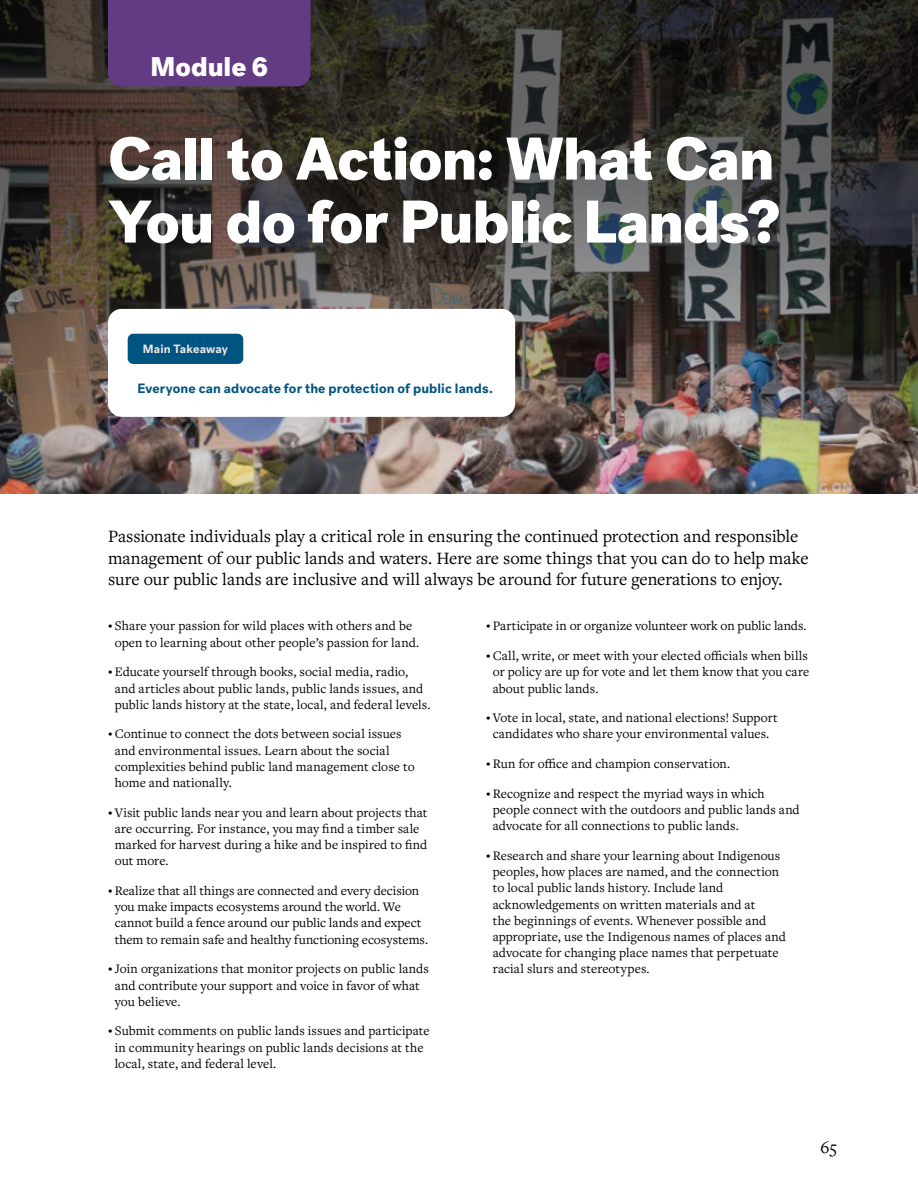
<style>
.page{position:relative;width:918px;height:1188px;background:#fff}
.page>*{position:absolute;margin:0;border:0;box-sizing:border-box;transform-origin:0 0}
.t1{font:900 60px/63px "Post Grotesk";letter-spacing:-.02em;color:#fff}
.t2{font:900 27px "Post Grotesk";color:#fff}
.t3{font:18px/21.6px "Freight Text Pro";letter-spacing:-.005em;color:#000}
.t4{font:13.5px/16.2px "Freight Text Pro";letter-spacing:.005em;color:#000}
.t5{font:700 13.5px "Post Grotesk";letter-spacing:.01em;color:#005481}
.t6{font:700 12px "Post Grotesk";letter-spacing:.01em;color:#eae6e5}
.s1{font-family:"Post Grotesk";font-weight:700;font-size:12px}
</style>
<div class="page">
<img style="left:0;top:0;width:918px;height:494px">
<div style="left:108px;top:309px;width:407px;height:108px;background:#fff;border-radius:14px"></div>
<div style="left:128px;top:334px;width:115px;height:30px;background:#005481;border-radius:6px"></div>
<div style="left:108px;top:0;width:202px;height:86px;background:#633b82"></div>
<div style="left:10px;top:97px;width:62px;height:54px;background:#000;opacity:.24"></div>
<p class="t2" style="left:150px;top:50px;width:119px">Module 6</p>
<p class="t1" style="left:108px;top:129px;width:674px">Call to Action: What Can<br>You do for Public Lands?</p>
<p class="t6" style="left:143px;top:342px;width:87px">Main Takeaway</p>
<p class="t5" style="left:137px;top:380px;width:357px">Everyone can advocate for the protection of public lands.</p>
<p class="t3" style="left:108px;top:525px;width:702px">Passionate individuals play a critical role in ensuring the continued protection and responsible management of our public lands and waters. Here are some things that you can do to help make sure our public lands are inclusive and will always be around for future generations to enjoy.</p>
<p class="t4" style="left:108px;top:617px;width:313px;text-align:center"><span class="s1">•</span> Share your passion for wild places with others and be open to learning about other people’s passion for land.</p>
<p class="t4" style="left:115px;top:663px;width:317px;text-indent:-7px"><span class="s1">•</span> Educate yourself through books, social media, radio, and articles about public lands, public lands issues, and public lands history at the state, local, and federal levels.</p>
<p class="t4" style="left:115px;top:725px;width:301px;text-indent:-7px"><span class="s1">•</span> Continue to connect the dots between social issues and environmental issues. Learn about the social complexities behind public land management close to home and nationally.</p>
<p class="t4" style="left:115px;top:804px;width:314px;text-indent:-7px"><span class="s1">•</span> Visit public lands near you and learn about projects that are occurring. For instance, you may find a timber sale marked for harvest during a hike and be inspired to find out more.</p>
<p class="t4" style="left:115px;top:882px;width:315px;text-indent:-7px"><span class="s1">•</span> Realize that all things are connected and every decision you make impacts ecosystems around the world. We cannot build a fence around our public lands and expect them to remain safe and healthy functioning ecosystems.</p>
<p class="t4" style="left:115px;top:960px;width:316px;text-indent:-7px"><span class="s1">•</span> Join organizations that monitor projects on public lands and contribute your support and voice in favor of what you believe.</p>
<p class="t4" style="left:115px;top:1022px;width:316px;text-indent:-7px"><span class="s1">•</span> Submit comments on public lands issues and participate in community hearings on public lands decisions at the local, state, and federal level.</p>
<p class="t4" style="left:486px;top:617px;width:322px"><span class="s1">•</span> Participate in or organize volunteer work on public lands.</p>
<p class="t4" style="left:493px;top:647px;width:318px;text-align:justify;text-indent:-7px"><span class="s1">•</span> Call, write, or meet with your elected officials when bills or policy are up for vote and let them know that you care about public lands.</p>
<p class="t4" style="left:486px;top:709px;width:293px;text-align:center"><span class="s1">•</span> Vote in local, state, and national elections! Support candidates who share your environmental values.</p>
<p class="t4" style="left:486px;top:755px;width:246px"><span class="s1">•</span> Run for office and champion conservation.</p>
<p class="t4" style="left:493px;top:785px;width:309px;text-indent:-7px"><span class="s1">•</span> Recognize and respect the myriad ways in which people connect with the outdoors and public lands and advocate for all connections to public lands.</p>
<p class="t4" style="left:493px;top:847px;width:295px;text-indent:-7px"><span class="s1">•</span> Research and share your learning about Indigenous peoples, how places are named, and the connection to local public lands history. Include land acknowledgements on written materials and at<br>the beginnings of events. Whenever possible and appropriate, use the Indigenous names of places and advocate for changing place names that perpetuate racial slurs and stereotypes.</p>
<h3 class="t3" style="left:820px;top:1136px;width:18px">65</h3>
</div>
